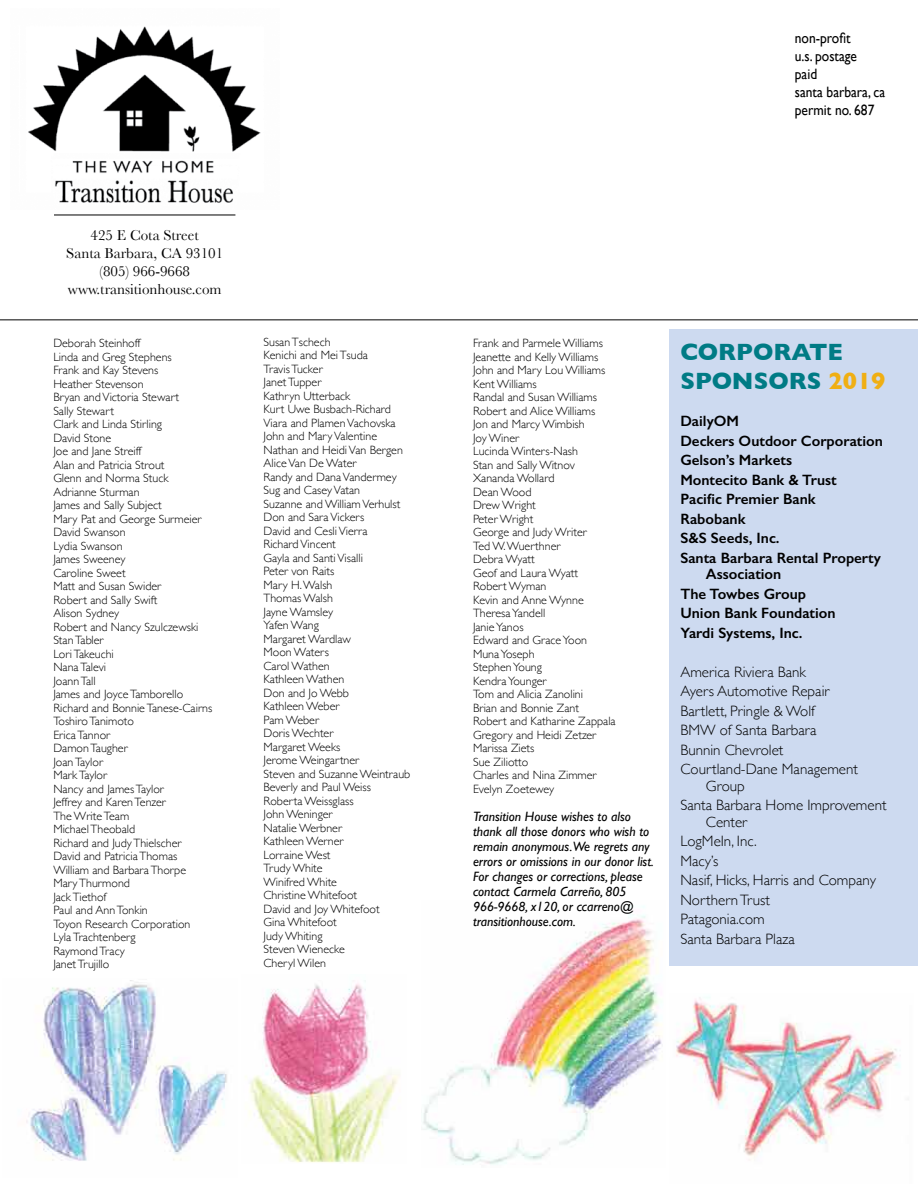
<style>
.page{position:relative;width:918px;height:1188px;background:#fff}
.page>*{position:absolute;margin:0;border:0;box-sizing:border-box;transform-origin:0 0}
.t1{font:700 24px/28.8px "Gill Sans";color:#007b85}
.t2{font:300 15px/19.5px "Gill Sans";color:#000}
.t3{font:600 15px/19.5px "Gill Sans";color:#000}
.t4{font:15px/18px "Baskerville";color:#000;text-align:center}
.t5{font:15px/18px "Gill Sans";color:#000;scale:.9 1}
.t6{font:italic 13.5px/15px "Gill Sans";color:#000}
.t7{font:300 12px/13.5px "Gill Sans";color:#000}
.s1{color:#f0af13}
</style>
<div class="page">
<div style="left:670px;top:329px;width:248px;height:637px;background:#cddaf0"></div>
<img style="left:28px;top:26px;width:233px;height:177px">
<hr style="left:54px;top:215px;width:181px;height:1px;background:#000">
<img style="left:26px;top:980px;width:201px;height:181px">
<img style="left:245px;top:980px;width:155px;height:183px">
<img style="left:423px;top:906px;width:239px;height:259px">
<img style="left:676px;top:997px;width:225px;height:161px">
<hr style="left:0;top:320px;width:918px;height:1px;background:#000">
<p class="t4" style="left:66px;top:226px;width:159px">425 E Cota Street<br>Santa Barbara, CA 93101 (805) 966-9668 www.transitionhouse.com</p>
<p class="t7" style="left:53px;top:336px;width:161px">Deborah Steinhoff<br>Linda and Greg Stephens<br>Frank and Kay Stevens<br>Heather Stevenson<br>Bryan and Victoria Stewart<br>Sally Stewart<br>Clark and Linda Stirling<br>David Stone<br>Joe and Jane Streiff<br>Alan and Patricia Strout<br>Glenn and Norma Stuck<br>Adrianne Sturman<br>James and Sally Subject<br>Mary Pat and George Surmeier<br>David Swanson<br>Lydia Swanson<br>James Sweeney<br>Caroline Sweet<br>Matt and Susan Swider<br>Robert and Sally Swift<br>Alison Sydney<br>Robert and Nancy Szulczewski<br>Stan Tabler<br>Lori Takeuchi<br>Nana Talevi<br>Joann Tall<br>James and Joyce Tamborello<br>Richard and Bonnie Tanese-Cairns<br>Toshiro Tanimoto<br>Erica Tannor<br>Damon Taugher<br>Joan Taylor<br>Mark Taylor<br>Nancy and James Taylor<br>Jeffrey and Karen Tenzer<br>The Write Team<br>Michael Theobald<br>Richard and Judy Thielscher<br>David and Patricia Thomas<br>William and Barbara Thorpe<br>Mary Thurmond<br>Jack Tiethof<br>Paul and Ann Tonkin<br>Toyon Research Corporation<br>Lyla Trachtenberg<br>Raymond Tracy<br>Janet Trujillo</p>
<p class="t7" style="left:264px;top:334px;width:148px">Susan Tschech<br>Kenichi and Mei Tsuda<br>Travis Tucker<br>Janet Tupper<br>Kathryn Utterback<br>Kurt Uwe Busbach-Richard<br>Viara and Plamen Vachovska<br>John and Mary Valentine<br>Nathan and Heidi Van Bergen<br>Alice Van De Water<br>Randy and Dana Vandermey<br>Sug and Casey Vatan<br>Suzanne and William Verhulst<br>Don and Sara Vickers<br>David and Cesli Vierra<br>Richard Vincent<br>Gayla and Santi Visalli<br>Peter von Raits<br>Mary H. Walsh<br>Thomas Walsh<br>Jayne Wamsley<br>Yafen Wang<br>Margaret Wardlaw<br>Moon Waters<br>Carol Wathen<br>Kathleen Wathen<br>Don and Jo Webb<br>Kathleen Weber<br>Pam Weber<br>Doris Wechter<br>Margaret Weeks<br>Jerome Weingartner<br>Steven and Suzanne Weintraub<br>Beverly and Paul Weiss<br>Roberta Weissglass<br>John Weninger<br>Natalie Werbner<br>Kathleen Werner<br>Lorraine West<br>Trudy White<br>Winifred White<br>Christine Whitefoot<br>David and Joy Whitefoot<br>Gina Whitefoot<br>Judy Whiting<br>Steven Wienecke<br>Cheryl Wilen</p>
<p class="t5" style="left:795px;top:29px;width:102px">non-profit<br>u.s. postage<br>paid<br>santa barbara, ca permit no. 687</p>
<p class="t7" style="left:473px;top:336px;width:144px">Frank and Parmele Williams<br>Jeanette and Kelly Williams<br>John and Mary Lou Williams<br>Kent Williams<br>Randal and Susan Williams<br>Robert and Alice Williams<br>Jon and Marcy Wimbish<br>Joy Winer<br>Lucinda Winters-Nash<br>Stan and Sally Witnov<br>Xananda Wollard<br>Dean Wood<br>Drew Wright<br>Peter Wright<br>George and Judy Writer<br>Ted W. Wuerthner<br>Debra Wyatt<br>Geof and Laura Wyatt<br>Robert Wyman<br>Kevin and Anne Wynne<br>Theresa Yandell<br>Janie Yanos<br>Edward and Grace Yoon<br>Muna Yoseph<br>Stephen Young<br>Kendra Younger<br>Tom and Alicia Zanolini<br>Brian and Bonnie Zant<br>Robert and Katharine Zappala<br>Gregory and Heidi Zetzer<br>Marissa Ziets<br>Sue Ziliotto<br>Charles and Nina Zimmer<br>Evelyn Zoetewey</p>
<p class="t6" style="left:473px;top:809px;width:182px">Transition House wishes to also thank all those donors who wish to remain anonymous.We regrets any errors or omissions in our donor list.<br>For changes or corrections, please contact Carmela Carreño, 805<br>966-9668, x120, or ccarreno@ transitionhouse.com.</p>
<h1 class="t1" style="left:680px;top:337px;width:207px">CORPORATE<br>SPONSORS <span class="s1">2019</span></h1>
<p class="t3" style="left:680px;top:411px;width:204px">DailyOM<br>Deckers Outdoor Corporation<br>Gelson’s Markets<br>Montecito Bank &amp; Trust<br>Pacific Premier Bank<br>Rabobank<br>S&amp;S Seeds, Inc.<br>Santa Barbara Rental Property</p>
<p class="t3" style="left:680px;top:564px;width:157px;text-indent:26px">Association<br>The Towbes Group<br>Union Bank Foundation<br>Yardi Systems, Inc.</p>
<p class="t2" style="left:680px;top:661px;width:179px">America Riviera Bank<br>Ayers Automotive Repair<br>Bartlett, Pringle &amp; Wolf<br>BMW of Santa Barbara<br>Bunnin Chevrolet<br>Courtland-Dane Management</p>
<p class="t2" style="left:680px;top:775px;width:208px;text-indent:26px">Group<br>Santa Barbara Home Improvement</p>
<p class="t2" style="left:680px;top:811px;width:197px;text-indent:26px">Center<br>LogMeIn, Inc.<br>Macy’s<br>Nasif, Hicks, Harris and Company<br>Northern Trust<br>Patagonia.com<br>Santa Barbara Plaza</p>
</div>
